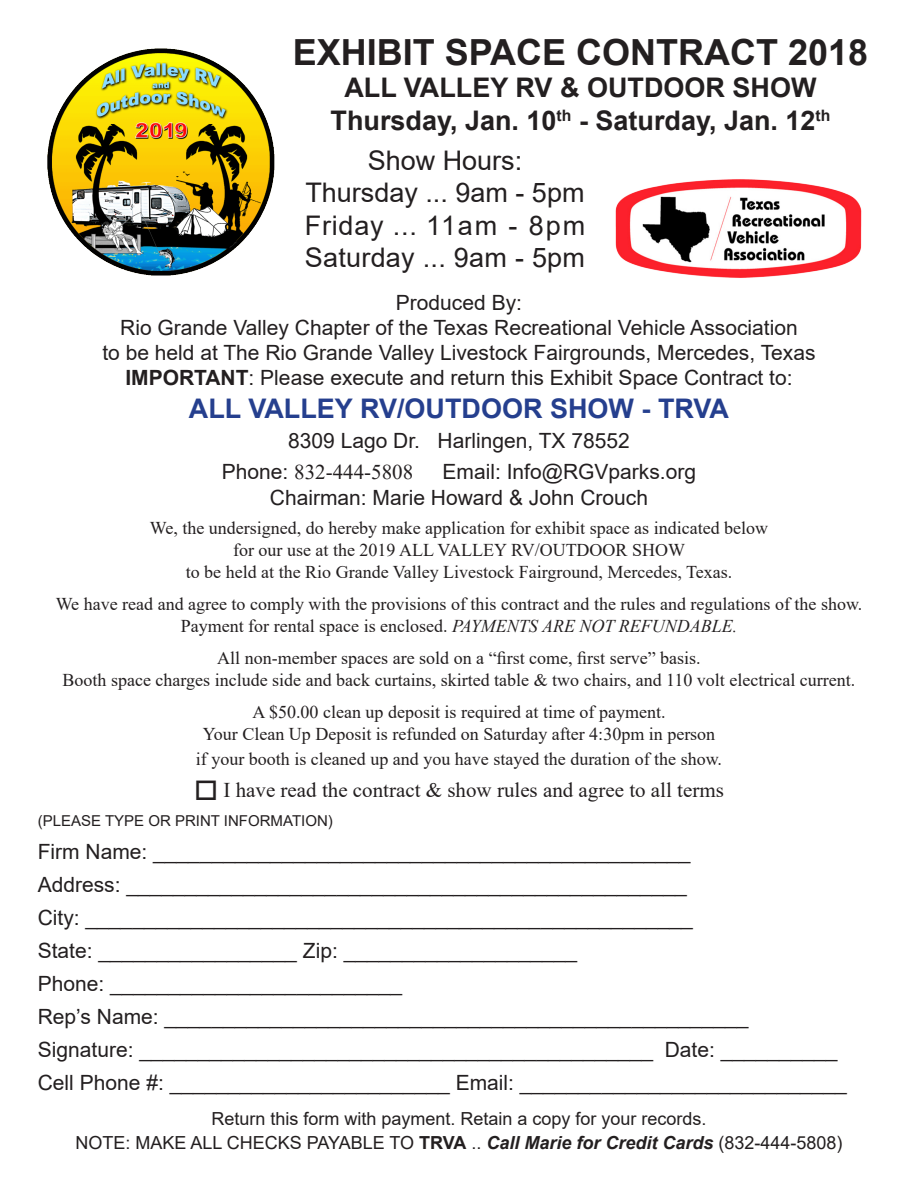
<style>
.page{position:relative;width:918px;height:1188px;background:#fff}
.page>*{position:absolute;margin:0;border:0;box-sizing:border-box;transform-origin:0 0}
.t1{font:700 36px "Arial";color:#231f20}
.t2{font:700 27px "Arial";color:#231f20}
.t3{font:27px "Arial";letter-spacing:.01em;color:#231f20}
.t4{font:700 27px "Arial";color:#253f8e}
.t5{font:27px "Arial";letter-spacing:.03em;color:#231f20}
.t6{font:21px "Arial";color:#231f20}
.t7{font:21px "Times New Roman";color:#231f20}
.t8{font:18px/21.6px "Times New Roman";color:#231f20;text-align:center}
.t9{font:18px "Arial";color:#231f20}
.t10{font:15px "Arial";color:#231f20}
.s1{font-weight:700}
.s2{font-family:"Arial"}
.s3{font-style:italic}
.s4{font-weight:700;font-style:italic}
</style>
<div class="page">
<img style="left:47px;top:48px;width:228px;height:228px">
<img style="left:615px;top:179px;width:247px;height:99px">
<p class="t1" style="left:293px;top:27px;width:577px">EXHIBIT SPACE CONTRACT 2018</p>
<p class="t2" style="left:344px;top:69px;width:474px">ALL VALLEY RV &amp; OUTDOOR SHOW</p>
<p class="t2" style="left:331px;top:101px;width:501px">Thursday, Jan. 10<sup>th</sup> - Saturday, Jan. 12<sup>th</sup></p>
<p class="t3" style="left:368px;top:142px;width:156px">Show Hours:</p>
<p class="t3" style="left:305px;top:174px;width:281px">Thursday ... 9am - 5pm</p>
<p class="t5" style="left:305px;top:207px;width:282px">Friday ... 11am - 8pm</p>
<p class="t3" style="left:305px;top:239px;width:282px">Saturday ... 9am - 5pm</p>
<p class="t6" style="left:396px;top:288px;width:128px">Produced By:</p>
<p class="t6" style="left:120px;top:313px;width:679px">Rio Grande Valley Chapter of the Texas Recreational Vehicle Association</p>
<p class="t6" style="left:102px;top:338px;width:715px">to be held at The Rio Grande Valley Livestock Fairgrounds, Mercedes, Texas</p>
<p class="t6" style="left:125px;top:364px;width:669px"><span class="s1">IMPORTANT</span>: Please execute and return this Exhibit Space Contract to:</p>
<p class="t4" style="left:189px;top:389px;width:542px">ALL VALLEY RV/OUTDOOR SHOW - TRVA</p>
<p class="t6" style="left:288px;top:426px;width:343px">8309 Lago Dr. Harlingen, TX 78552</p>
<p class="t7" style="left:222px;top:458px;width:193px"><span class="s2">Phone:</span> 832-444-5808</p>
<p class="t6" style="left:443px;top:458px;width:255px">Email: Info@RGVparks.org</p>
<p class="t6" style="left:270px;top:483px;width:380px">Chairman: Marie Howard &amp; John Crouch</p>
<p class="t8" style="left:150px;top:517px;width:620px">We, the undersigned, do hereby make application for exhibit space as indicated below</p>
<p class="t8" style="left:233px;top:539px;width:453px">for our use at the 2019 ALL VALLEY RV/OUTDOOR SHOW</p>
<p class="t8" style="left:186px;top:560px;width:548px">to be held at the Rio Grande Valley Livestock Fairground, Mercedes, Texas.</p>
<p class="t8" style="left:56px;top:593px;width:808px">We have read and agree to comply with the provisions of this contract and the rules and regulations of the show.<br>Payment for rental space is enclosed. <span class="s3">PAYMENTS ARE NOT REFUNDABLE.</span></p>
<p class="t8" style="left:217px;top:647px;width:485px">All non-member spaces are sold on a “first come, first serve” basis.</p>
<p class="t8" style="left:63px;top:668px;width:794px">Booth space charges include side and back curtains, skirted table &amp; two chairs, and 110 volt electrical current.</p>
<p class="t8" style="left:253px;top:701px;width:414px">A $50.00 clean up deposit is required at time of payment.</p>
<p class="t8" style="left:203px;top:722px;width:514px">Your Clean Up Deposit is refunded on Saturday after 4:30pm in person</p>
<p class="t8" style="left:196px;top:747px;width:528px">if your booth is cleaned up and you have stayed the duration of the show.</p>
<p class="t7" style="left:194px;top:775px;width:531px">□ I have read the contract &amp; show rules and agree to all terms</p>
<p class="t10" style="left:38px;top:811px;width:297px">(PLEASE TYPE OR PRINT INFORMATION)</p>
<p class="t6" style="left:38px;top:837px;width:654px">Firm Name: ______________________________________________</p>
<p class="t6" style="left:38px;top:870px;width:651px">Address: ________________________________________________</p>
<p class="t6" style="left:38px;top:903px;width:656px">City: ____________________________________________________</p>
<p class="t6" style="left:38px;top:936px;width:541px">State: _________________ Zip: ____________________</p>
<p class="t6" style="left:38px;top:969px;width:366px">Phone: _________________________</p>
<p class="t6" style="left:38px;top:1002px;width:712px">Rep’s Name: __________________________________________________</p>
<p class="t6" style="left:38px;top:1035px;width:801px">Signature: ____________________________________________ Date: __________</p>
<p class="t6" style="left:38px;top:1068px;width:811px">Cell Phone #: ________________________ Email: ____________________________</p>
<p class="t9" style="left:211px;top:1106px;width:497px">Return this form with payment. Retain a copy for your records.</p>
<p class="t9" style="left:75px;top:1130px;width:769px">NOTE: MAKE ALL CHECKS PAYABLE TO <span class="s1">TRVA</span> .. <span class="s4">Call Marie for Credit Cards</span> (832-444-5808)</p>
</div>
